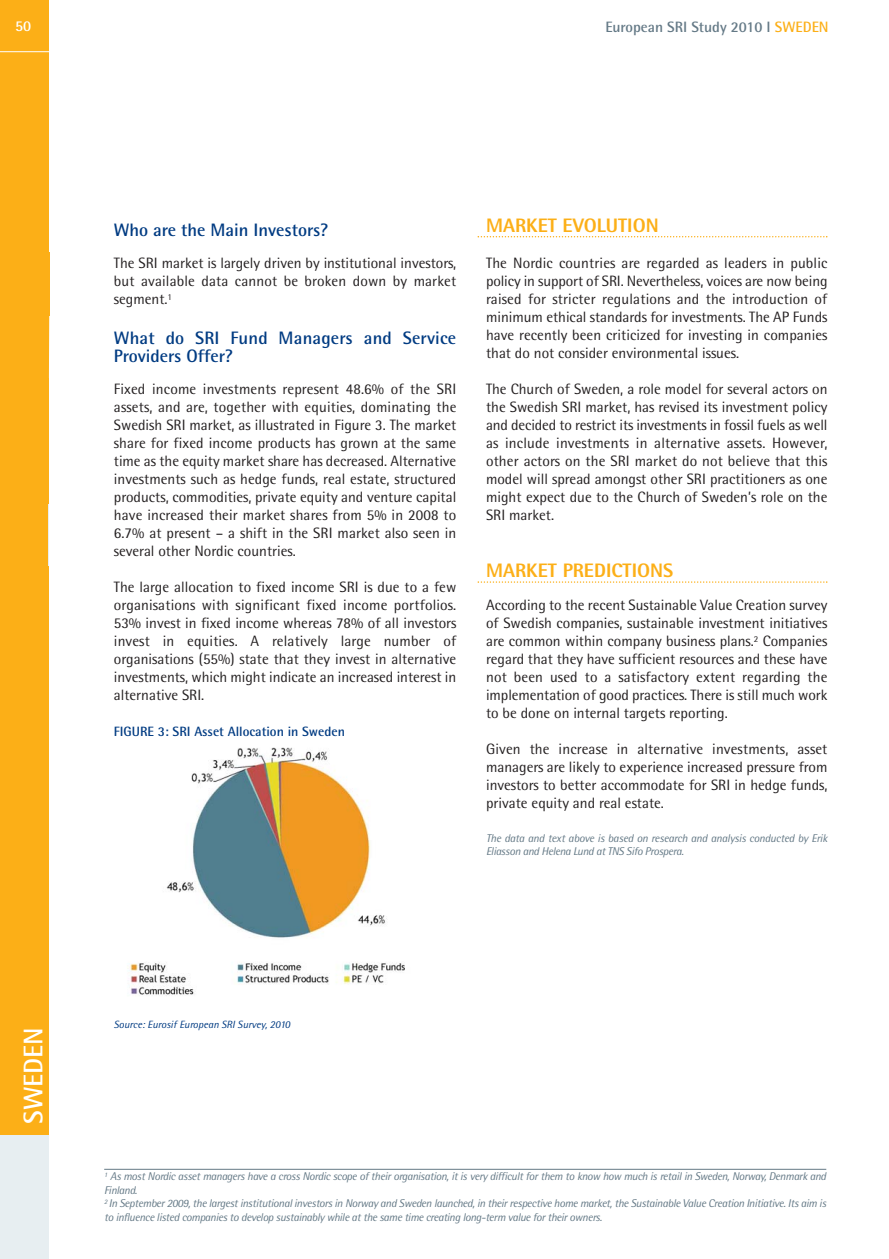
<style>
.page{position:relative;width:889px;height:1259px;background:#fff}
.page>*{position:absolute;margin:0;border:0;box-sizing:border-box;transform-origin:0 0}
.t1{font:700 27px "Rotis Semi Sans";color:#fff}
.t2{font:800 19.5px "Rotis Semi Sans";color:#fcaf17}
.t3{font:700 18px/18px "Rotis Semi Sans";color:#013b82}
.t4{font:15px/18px "Rotis Semi Sans";color:#231f20;text-align:justify}
.t5{font:700 15px "Rotis Semi Sans";color:#647986}
.t6{font:700 15px "Rotis Semi Sans";color:#fff}
.t7{font:700 13.5px "Rotis Semi Sans";color:#013b82}
.t8{font:italic 11.25px/13.5px "Rotis Semi Sans";letter-spacing:-.03em;color:#647986}
.t9{font:italic 10.5px "Rotis Semi Sans";color:#013b82}
.s1{color:#fcaf17}
</style>
<div class="page">
<div style="left:0;top:188px;width:49px;height:1071px;background:#e7eef1"></div>
<div style="left:0;top:252px;width:49px;height:64px;background:#fcaf17"></div>
<div style="left:0;top:189px;width:49px;height:64px;background:#fcaf17"></div>
<div style="left:0;top:315px;width:49px;height:64px;background:#fcaf17"></div>
<div style="left:0;top:378px;width:49px;height:64px;background:#fcaf17"></div>
<div style="left:0;top:440px;width:49px;height:64px;background:#fcaf17"></div>
<div style="left:0;top:503px;width:48px;height:64px;background:#fcaf17"></div>
<div style="left:0;top:566px;width:49px;height:64px;background:#fcaf17"></div>
<div style="left:0;top:629px;width:49px;height:64px;background:#fcaf17"></div>
<div style="left:0;top:693px;width:49px;height:64px;background:#fcaf17"></div>
<div style="left:0;top:755px;width:49px;height:64px;background:#fcaf17"></div>
<div style="left:0;top:818px;width:49px;height:64px;background:#fcaf17"></div>
<div style="left:0;top:881px;width:49px;height:64px;background:#fcaf17"></div>
<div style="left:0;top:944px;width:49px;height:64px;background:#fcaf17"></div>
<div style="left:0;top:1008px;width:49px;height:63px;background:#fcaf17"></div>
<div style="left:0;top:1071px;width:49px;height:64px;background:#fcaf17"></div>
<svg style="left:477px;top:236px;width:350px;height:1px"></svg>
<svg style="left:477px;top:581px;width:350px;height:2px"></svg>
<hr style="left:104px;top:1169px;width:722px;height:1px;background:#647986">
<div style="left:0;top:0;width:49px;height:190px;background:#fcaf17"></div>
<hr style="left:0;top:51px;width:49px;height:1px;background:#fff">
<img style="left:130px;top:747px;width:275px;height:249px">
<p class="t6" style="left:15px;top:21px;width:18px">50</p>
<p class="t5" style="left:605px;top:22px;width:225px">European SRI Study 2010 I <span class="s1">SWEDEN</span></p>
<p class="t3" style="left:114px;top:223px;width:216px">Who are the Main Investors?</p>
<p class="t4" style="left:114px;top:255px;width:344px">The SRI market is largely driven by institutional investors, but available data cannot be broken down by market segment.<sup>1</sup></p>
<p class="t3" style="left:114px;top:331px;width:344px">What do SRI Fund Managers and Service<br>Providers Offer?</p>
<p class="t4" style="left:114px;top:381px;width:344px">Fixed income investments represent 48.6% of the SRI assets, and are, together with equities, dominating the Swedish SRI market, as illustrated in Figure 3. The market share for fixed income products has grown at the same time as the equity market share has decreased. Alternative investments such as hedge funds, real estate, structured products, commodities, private equity and venture capital have increased their market shares from 5% in 2008 to 6.7% at present – a shift in the SRI market also seen in several other Nordic countries.</p>
<p class="t4" style="left:114px;top:579px;width:344px">The large allocation to fixed income SRI is due to a few organisations with significant fixed income portfolios.<br>53% invest in fixed income whereas 78% of all investors invest in equities. A relatively large number of organisations (55%) state that they invest in alternative investments, which might indicate an increased interest in alternative SRI.</p>
<p class="t7" style="left:114px;top:727px;width:232px">FIGURE 3: SRI Asset Allocation in Sweden</p>
<h2 class="t2" style="left:486px;top:218px;width:174px">MARKET EVOLUTION</h2>
<p class="t4" style="left:486px;top:255px;width:343px">The Nordic countries are regarded as leaders in public policy in support of SRI. Nevertheless, voices are now being raised for stricter regulations and the introduction of minimum ethical standards for investments. The AP Funds have recently been criticized for investing in companies that do not consider environmental issues.</p>
<p class="t4" style="left:486px;top:381px;width:343px">The Church of Sweden, a role model for several actors on the Swedish SRI market, has revised its investment policy and decided to restrict its investments in fossil fuels as well as include investments in alternative assets. However, other actors on the SRI market do not believe that this model will spread amongst other SRI practitioners as one might expect due to the Church of Sweden’s role on the SRI market.</p>
<h2 class="t2" style="left:486px;top:564px;width:189px">MARKET PREDICTIONS</h2>
<p class="t4" style="left:486px;top:597px;width:343px">According to the recent Sustainable Value Creation survey of Swedish companies, sustainable investment initiatives are common within company business plans.<sup>2</sup> Companies regard that they have sufficient resources and these have not been used to a satisfactory extent regarding the implementation of good practices. There is still much work to be done on internal targets reporting.</p>
<p class="t4" style="left:486px;top:741px;width:343px">Given the increase in alternative investments, asset managers are likely to experience increased pressure from investors to better accommodate for SRI in hedge funds, private equity and real estate.</p>
<p class="t8" style="left:486px;top:832px;width:343px">The data and text above is based on research and analysis conducted by Erik<br>Eliasson and Helena Lund at TNS Sifo Prospera.</p>
<h1 class="t1" style="left:24px;top:1123px;width:98px;rotate:-90deg">SWEDEN</h1>
<p class="t9" style="left:114px;top:1020px;width:178px">Source: Eurosif European SRI Survey, 2010</p>
<p class="t8" style="left:104px;top:1170px;width:723px"><sup>1</sup> As most Nordic asset managers have a cross Nordic scope of their organisation, it is very difficult for them to know how much is retail in Sweden, Norway, Denmark and Finland.<br><sup>2</sup> In September 2009, the largest institutional investors in Norway and Sweden launched, in their respective home market, the Sustainable Value Creation Initiative. Its aim is to influence listed companies to develop sustainably while at the same time creating long-term value for their owners.</p>
</div>
